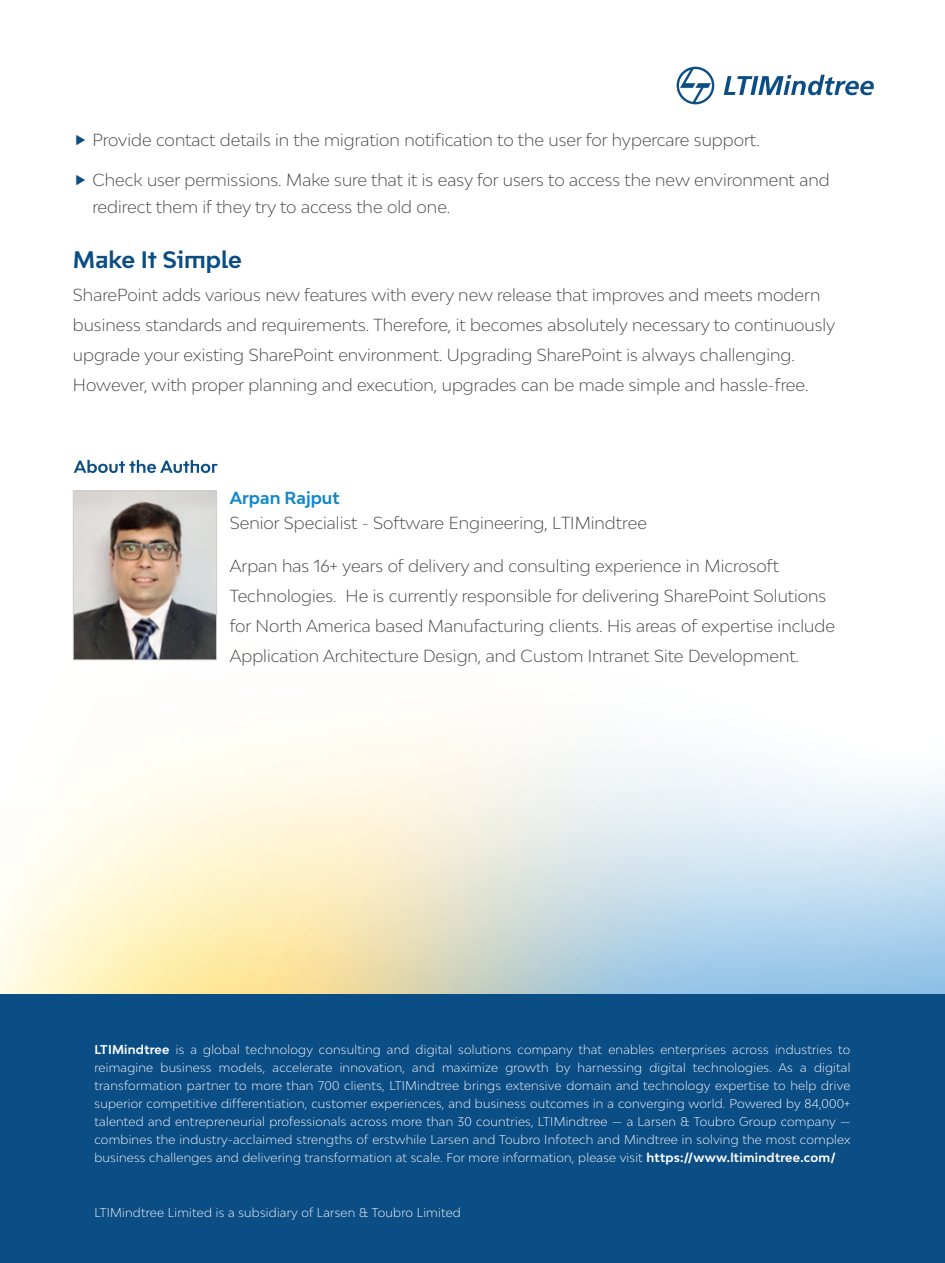
<style>
.page{position:relative;width:945px;height:1263px;background:#fff}
.page>*{position:absolute;margin:0;border:0;box-sizing:border-box;transform-origin:0 0}
.t1{font:700 22.5px "Bw Modelica LTI";color:#0b4d85}
.t2{font:300 16.5px/30px "Bw Modelica";color:#424143}
.t3{font:700 16.5px "Bw Modelica";color:#0f87c9}
.t4{font:300 12px/18px "Bw Modelica";letter-spacing:.02em;color:#fff;text-align:justify}
.s1{font-weight:700}
</style>
<div class="page">
<svg style="left:0;top:459px;width:945px;height:536px"></svg>
<div style="left:0;top:995px;width:945px;height:268px;background:#0b4d85"></div>
<svg style="left:677px;top:67px;width:37px;height:37px"></svg>
<svg style="left:724px;top:75px;width:150px;height:20px"></svg>
<svg style="left:74px;top:460px;width:144px;height:13px"></svg>
<img style="left:75px;top:492px;width:140px;height:166px">
<div style="left:73px;top:490px;width:144px;height:170px;border:1px solid #cccecf"></div>
<p class="t2" style="left:92px;top:125px;width:669px">Provide contact details in the migration notification to the user for hypercare support.</p>
<p class="t2" style="left:92px;top:166px;width:739px;line-height:27px">Check user permissions. Make sure that it is easy for users to access the new environment and redirect them if they try to access the old one.</p>
<h1 class="t1" style="left:73px;top:245px;width:171px">Make It Simple</h1>
<p class="t2" style="left:73px;top:279px;width:764px">SharePoint adds various new features with every new release that improves and meets modern business standards and requirements. Therefore, it becomes absolutely necessary to continuously upgrade your existing SharePoint environment. Upgrading SharePoint is always challenging.<br>However, with proper planning and execution, upgrades can be made simple and hassle-free.</p>
<p class="t3" style="left:230px;top:487px;width:111px">Arpan Rajput</p>
<p class="t2" style="left:230px;top:508px;width:419px">Senior Specialist - Software Engineering, LTIMindtree</p>
<p class="t2" style="left:230px;top:550px;width:607px">Arpan has 16+ years of delivery and consulting experience in Microsoft Technologies. He is currently responsible for delivering SharePoint Solutions for North America based Manufacturing clients. His areas of expertise include Application Architecture Design, and Custom Intranet Site Development.</p>
<p class="t4" style="left:94px;top:1040px;width:758px"><span class="s1">LTIMindtree</span> is a global technology consulting and digital solutions company that enables enterprises across industries to reimagine business models, accelerate innovation, and maximize growth by harnessing digital technologies. As a digital transformation partner to more than 700 clients, LTIMindtree brings extensive domain and technology expertise to help drive superior competitive differentiation, customer experiences, and business outcomes in a converging world. Powered by 84,000+ talented and entrepreneurial professionals across more than 30 countries, LTIMindtree — a Larsen &amp; Toubro Group company — combines the industry-acclaimed strengths of erstwhile Larsen and Toubro Infotech and Mindtree in solving the most complex business challenges and delivering transformation at scale. For more information, please visit <span class="s1">https://www.ltimindtree.com/</span></p>
<p class="t4" style="left:94px;top:1203px;width:368px">LTIMindtree Limited is a subsidiary of Larsen &amp; Toubro Limited</p>
</div>
